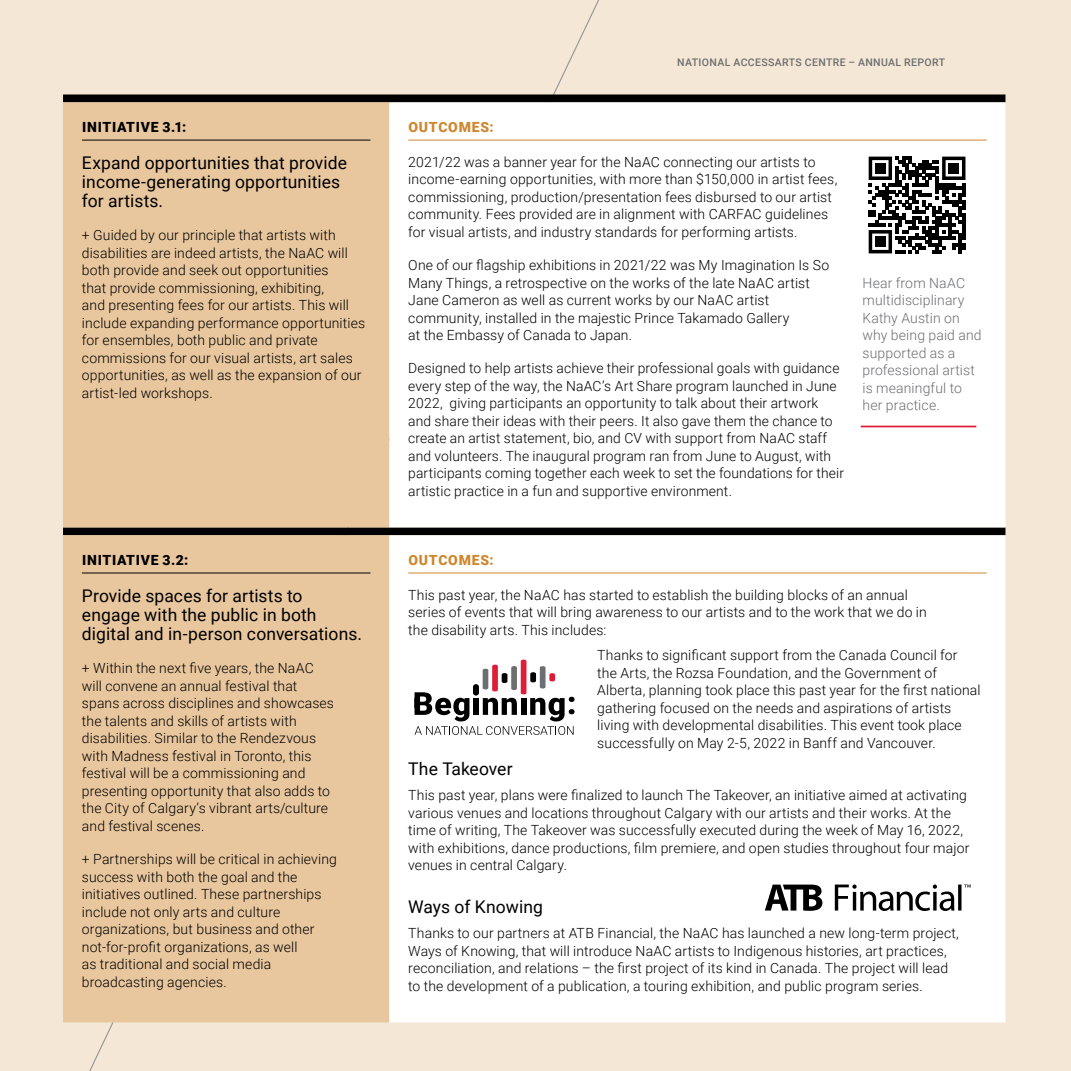
<style>
.page{position:relative;width:1071px;height:1071px;background:#f5e7d5}
.page>*{position:absolute;margin:0;border:0;box-sizing:border-box;transform-origin:0 0}
.t1{font:17.5px/19.2px "Roboto";letter-spacing:.005em;color:#000}
.t2{font:300 14px/17.5px "Roboto";letter-spacing:.01em;color:#000}
.t3{font:300 14px/17.5px "Roboto";letter-spacing:.01em;color:#6d6e71}
.t4{font:900 14px "Roboto";letter-spacing:.055em;color:#000}
.t5{font:900 14px "Roboto";letter-spacing:.055em;color:#cf862d}
.t6{font:500 10.5px "Roboto";letter-spacing:.035em;color:#6d6e71}
</style>
<div class="page">
<div style="left:63px;top:102px;width:326px;height:920px;background:#e9c79e"></div>
<div style="left:389px;top:102px;width:616px;height:920px;background:#fff"></div>
<hr style="left:82px;top:140px;width:288px;height:1px;background:#000">
<hr style="left:408px;top:140px;width:579px;height:1px;background:#cf862d">
<hr style="left:82px;top:573px;width:288px;height:1px;background:#000">
<hr style="left:408px;top:573px;width:579px;height:1px;background:#cf862d">
<svg style="left:415px;top:660px;width:160px;height:75px;background:#c8c2c3"></svg>
<svg style="left:765px;top:885px;width:57px;height:26px"></svg>
<svg style="left:835px;top:885px;width:136px;height:26px;background:#b1b1b1"></svg>
<div style="left:862px;top:150px;width:110px;height:110px;background:#fff"></div>
<svg style="left:869px;top:157px;width:96px;height:96px"></svg>
<div style="left:875px;top:163px;width:10px;height:10px;background:#000"></div>
<div style="left:949px;top:163px;width:10px;height:10px;background:#000"></div>
<div style="left:875px;top:237px;width:10px;height:10px;background:#000"></div>
<hr style="left:861px;top:426px;width:115px;height:1px;background:#de1d39">
<p class="t4" style="left:82px;top:117px;width:106px">INITIATIVE 3.1:</p>
<p class="t1" style="left:82px;top:152px;width:267px">Expand opportunities that provide income-generating opportunities for artists.</p>
<p class="t2" style="left:82px;top:226px;width:285px">+ Guided by our principle that artists with disabilities are indeed artists, the NaAC will both provide and seek out opportunities<br>that provide commissioning, exhibiting,<br>and presenting fees for our artists. This will include expanding performance opportunities for ensembles, both public and private commissions for our visual artists, art sales opportunities, as well as the expansion of our artist-led workshops.</p>
<p class="t4" style="left:82px;top:550px;width:108px">INITIATIVE 3.2:</p>
<p class="t1" style="left:82px;top:585px;width:282px">Provide spaces for artists to engage with the public in both digital and in-person conversations.</p>
<p class="t2" style="left:82px;top:659px;width:254px">+ Within the next five years, the NaAC will convene an annual festival that spans across disciplines and showcases the talents and skills of artists with disabilities. Similar to the Rendezvous with Madness festival in Toronto, this festival will be a commissioning and presenting opportunity that also adds to the City of Calgary’s vibrant arts/culture and festival scenes.</p>
<p class="t2" style="left:82px;top:850px;width:257px">+ Partnerships will be critical in achieving success with both the goal and the initiatives outlined. These partnerships include not only arts and culture organizations, but business and other not-for-profit organizations, as well<br>as traditional and social media broadcasting agencies.</p>
<p class="t6" style="left:677px;top:55px;width:269px">NATIONAL ACCESSARTS CENTRE – ANNUAL REPORT</p>
<p class="t5" style="left:409px;top:117px;width:87px">OUTCOMES:</p>
<p class="t2" style="left:408px;top:153px;width:431px">2021/22 was a banner year for the NaAC connecting our artists to income-earning opportunities, with more than $150,000 in artist fees, commissioning, production/presentation fees disbursed to our artist community. Fees provided are in alignment with CARFAC guidelines for visual artists, and industry standards for performing artists.</p>
<p class="t2" style="left:408px;top:256px;width:422px">One of our flagship exhibitions in 2021/22 was My Imagination Is So Many Things, a retrospective on the works of the late NaAC artist Jane Cameron as well as current works by our NaAC artist community, installed in the majestic Prince Takamado Gallery<br>at the Embassy of Canada to Japan.</p>
<p class="t2" style="left:408px;top:359px;width:437px">Designed to help artists achieve their professional goals with guidance every step of the way, the NaAC’s Art Share program launched in June 2022, giving participants an opportunity to talk about their artwork and share their ideas with their peers. It also gave them the chance to create an artist statement, bio, and CV with support from NaAC staff and volunteers. The inaugural program ran from June to August, with participants coming together each week to set the foundations for their artistic practice in a fun and supportive environment.</p>
<p class="t3" style="left:863px;top:273px;width:121px">Hear from NaAC multidisciplinary<br>Kathy Austin on why being paid and supported as a professional artist is meaningful to her practice.</p>
<p class="t5" style="left:409px;top:550px;width:87px">OUTCOMES:</p>
<p class="t2" style="left:408px;top:586px;width:520px">This past year, the NaAC has started to establish the building blocks of an annual series of events that will bring awareness to our artists and to the work that we do in the disability arts. This includes:</p>
<p class="t2" style="left:597px;top:646px;width:385px">Thanks to significant support from the Canada Council for the Arts, the Rozsa Foundation, and the Government of Alberta, planning took place this past year for the first national gathering focused on the needs and aspirations of artists living with developmental disabilities. This event took place successfully on May 2-5, 2022 in Banff and Vancouver.</p>
<p class="t1" style="left:408px;top:758px;width:106px">The Takeover</p>
<p class="t2" style="left:408px;top:786px;width:563px">This past year, plans were finalized to launch The Takeover, an initiative aimed at activating various venues and locations throughout Calgary with our artists and their works. At the time of writing, The Takeover was successfully executed during the week of May 16, 2022, with exhibitions, dance productions, film premiere, and open studies throughout four major venues in central Calgary.</p>
<p class="t1" style="left:408px;top:897px;width:136px">Ways of Knowing</p>
<p class="t2" style="left:408px;top:924px;width:552px">Thanks to our partners at ATB Financial, the NaAC has launched a new long-term project, Ways of Knowing, that will introduce NaAC artists to Indigenous histories, art practices, reconciliation, and relations – the first project of its kind in Canada. The project will lead to the development of a publication, a touring exhibition, and public program series.</p>
</div>
